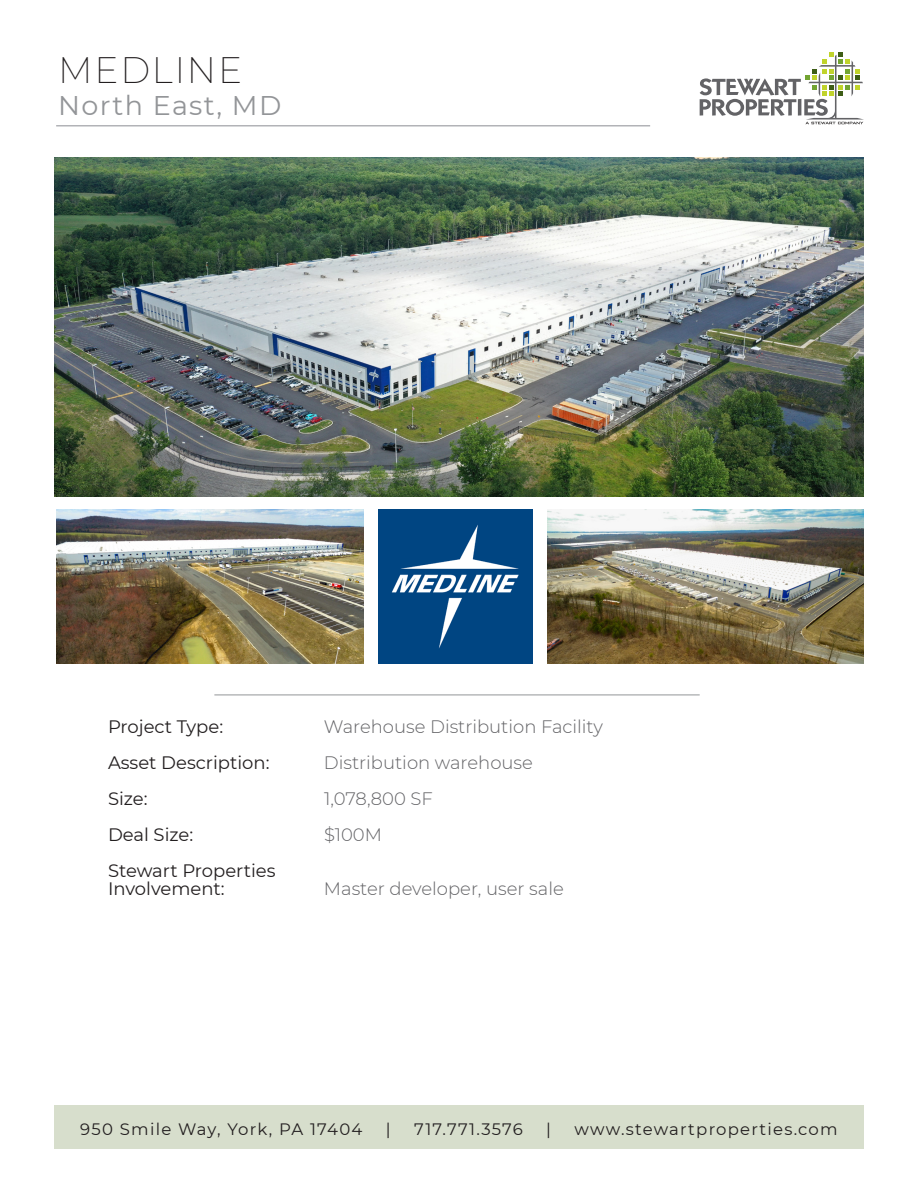
<style>
.page{position:relative;width:918px;height:1188px;background:#fff}
.page>*{position:absolute;margin:0;border:0;box-sizing:border-box;transform-origin:0 0}
.t1{font:200 36px "Montserrat";letter-spacing:.05em;color:#231f20}
.t2{font:27px "Montserrat";letter-spacing:.05em;color:#939598}
.t3{font:300 18px "Montserrat";color:#636366}
.t4{font:18px "Montserrat";color:#231f20}
.t5{font:16.5px "Montserrat";letter-spacing:.075em;color:#231f20}
</style>
<div class="page">
<svg style="left:700px;top:52px;width:164px;height:72px"></svg>
<img style="left:56px;top:509px;width:308px;height:155px">
<img style="left:54px;top:157px;width:810px;height:340px">
<div style="left:54px;top:1106px;width:810px;height:43px;background:#d7decc"></div>
<img style="left:548px;top:509px;width:316px;height:155px">
<hr style="left:214px;top:695px;width:486px;height:1px;background:#939598">
<hr style="left:56px;top:125px;width:594px;height:2px;background:#b2b3b7">
<img style="left:378px;top:509px;width:155px;height:155px">
<p class="t1" style="left:58px;top:46px;width:185px">MEDLINE</p>
<p class="t2" style="left:58px;top:87px;width:225px">North East, MD</p>
<p class="t4" style="left:108px;top:715px;width:117px">Project Type:</p>
<p class="t3" style="left:324px;top:715px;width:281px">Warehouse Distribution Facility</p>
<p class="t4" style="left:108px;top:751px;width:163px">Asset Description:</p>
<p class="t3" style="left:324px;top:751px;width:210px">Distribution warehouse</p>
<p class="t4" style="left:108px;top:787px;width:41px">Size:</p>
<p class="t3" style="left:324px;top:787px;width:110px">1,078,800 SF</p>
<p class="t4" style="left:108px;top:823px;width:87px">Deal Size:</p>
<p class="t3" style="left:324px;top:823px;width:60px">$100M</p>
<p class="t4" style="left:108px;top:859px;width:169px">Stewart Properties</p>
<p class="t4" style="left:108px;top:877px;width:118px">Involvement:</p>
<p class="t3" style="left:324px;top:877px;width:241px">Master developer, user sale</p>
<p class="t5" style="left:80px;top:1118px;width:284px">950 Smile Way, York, PA 17404</p>
<p class="t5" style="left:386px;top:1118px;width:6px">|</p>
<p class="t5" style="left:414px;top:1118px;width:110px">717.771.3576</p>
<p class="t5" style="left:546px;top:1118px;width:6px">|</p>
<p class="t5" style="left:575px;top:1118px;width:265px">www.stewartproperties.com</p>
</div>
